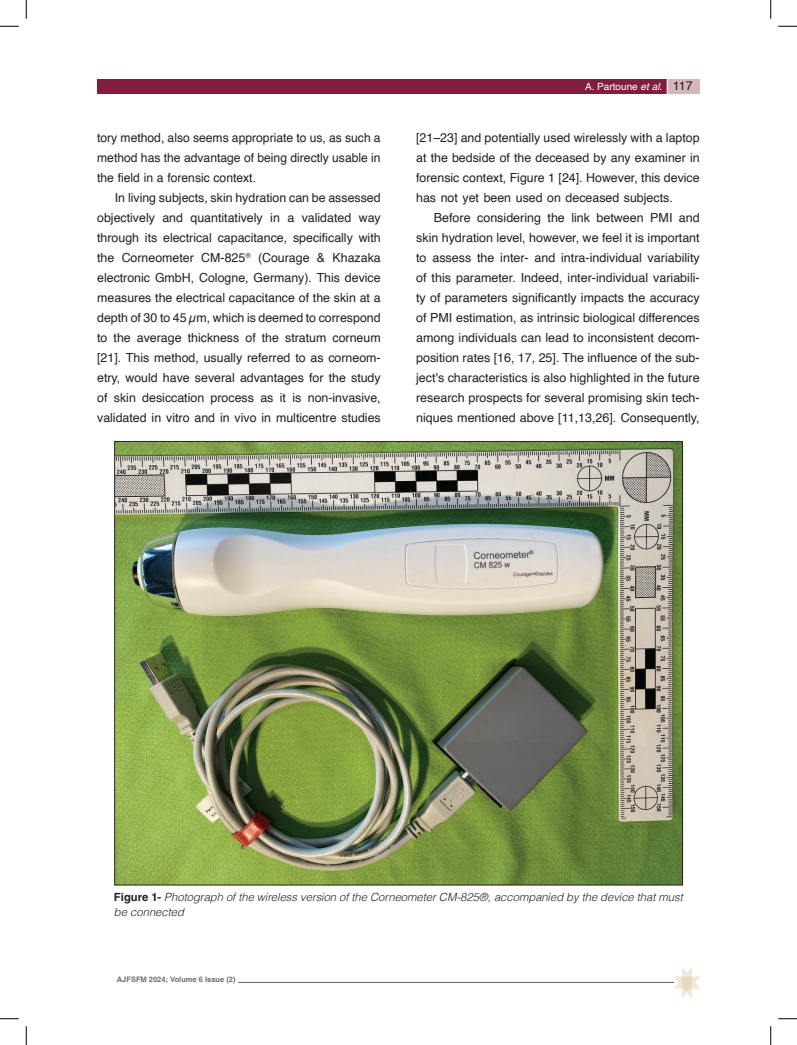
<style>
.page{position:relative;width:797px;height:1045px;background:#fff}
.page>*{position:absolute;margin:0;border:0;box-sizing:border-box;transform-origin:0 0}
.t1{font:700 18.75px "Times New Roman";letter-spacing:-.005em;color:#231f20}
.t2{font:12.5px/20px "Helvetica";color:#231f20;text-align:justify}
.t3{font:italic 12.5px "Times New Roman";color:#231f20}
.t4{font:italic 300 11.25px/15px "Helvetica";color:#231f20}
.t5{font:10px "Helvetica";color:#fff}
.t6{font:700 7.5px "Helvetica";color:#6c6d70}
.s1{font-style:italic}
.s2{font-weight:700}
.s3{font-weight:700;font-style:normal}
</style>
<div class="page">
<div style="left:97px;top:79px;width:571px;height:14px;background:#7f1e3f"></div>
<hr style="left:666px;top:74px;width:2px;height:26px;background:#fff">
<div style="left:668px;top:79px;width:31px;height:14px;background:#d6b6b9"></div>
<hr style="left:238px;top:982px;width:436px;height:1px;background:#636366">
<svg style="left:674px;top:967px;width:26px;height:30px"></svg>
<img style="left:116px;top:443px;width:565px;height:440px">
<svg style="left:0;top:25px;width:19px;height:2px"></svg>
<svg style="left:778px;top:25px;width:19px;height:2px"></svg>
<svg style="left:0;top:1018px;width:19px;height:1px"></svg>
<svg style="left:778px;top:1018px;width:19px;height:1px"></svg>
<svg style="left:25px;top:0;width:2px;height:19px"></svg>
<svg style="left:25px;top:1026px;width:2px;height:19px"></svg>
<svg style="left:770px;top:0;width:1px;height:19px"></svg>
<svg style="left:770px;top:1026px;width:1px;height:19px"></svg>
<p class="t5" style="left:585px;top:79px;width:79px">A. Partoune <span class="s1">et al.</span></p>
<p class="t2" style="left:672px;top:76px;width:21px">117</p>
<p class="t2" style="left:416px;top:128px;width:285px">[21–23] and potentially used wirelessly with a laptop at the bedside of the deceased by any examiner in forensic context, Figure 1 [24]. However, this device has not yet been used on deceased subjects.</p>
<p class="t2" style="left:416px;top:208px;width:285px;text-indent:18px">Before considering the link between PMI and skin hydration level, however, we feel it is important to assess the inter- and intra-individual variability of this parameter. Indeed, inter-individual variabili&shy;ty of parameters significantly impacts the accuracy of PMI estimation, as intrinsic biological differences among individuals can lead to inconsistent decom&shy;position rates [16, 17, 25]. The influence of the sub&shy;ject's characteristics is also highlighted in the future research prospects for several promising skin tech&shy;niques mentioned above [11,13,26]. Consequently,</p>
<p class="t2" style="left:97px;top:128px;width:285px">tory method, also seems appropriate to us, as such a method has the advantage of being directly usable in the field in a forensic context.</p>
<p class="t2" style="left:97px;top:188px;width:285px;text-indent:18px">In living subjects, skin hydration can be assessed objectively and quantitatively in a validated way through its electrical capacitance, specifically with the Corneometer CM-825<sup>®</sup> (Courage &amp; Khazaka electronic GmbH, Cologne, Germany). This device measures the electrical capacitance of the skin at a depth of 30 to 45 µm, which is deemed to correspond to the average thickness of the stratum corneum [21]. This method, usually referred to as corneom&shy;etry, would have several advantages for the study of skin desiccation process as it is non-invasive, validated in vitro and in vivo in multicentre studies</p>
<h1 class="t1" style="left:172px;top:261px;width:453px">ESTIMATION OF INTRA- AND INTER-INDIVIDUAL</h1>
<h1 class="t1" style="left:150px;top:304px;width:496px">VARIABILITY OF <span class="s1">POST MORTEM</span> SKIN HYDRATION BY</h1>
<h1 class="t1" style="left:321px;top:347px;width:153px">CORNEOMETRY</h1>
<p class="t3" style="left:125px;top:884px;width:546px"><span class="s2">Figure 1.</span> Photograph of the wireless version of the Corneometer CM-825®, accompanied by the device that</p>
<p class="t4" style="left:114px;top:889px;width:570px"><span class="s3">Figure 1-</span> Photograph of the wireless version of the Corneometer CM-825®, accompanied by the device that must be connected</p>
<p class="t6" style="left:117px;top:975px;width:120px">AJFSFM 2024; Volume 6 Issue (2)</p>
</div>
